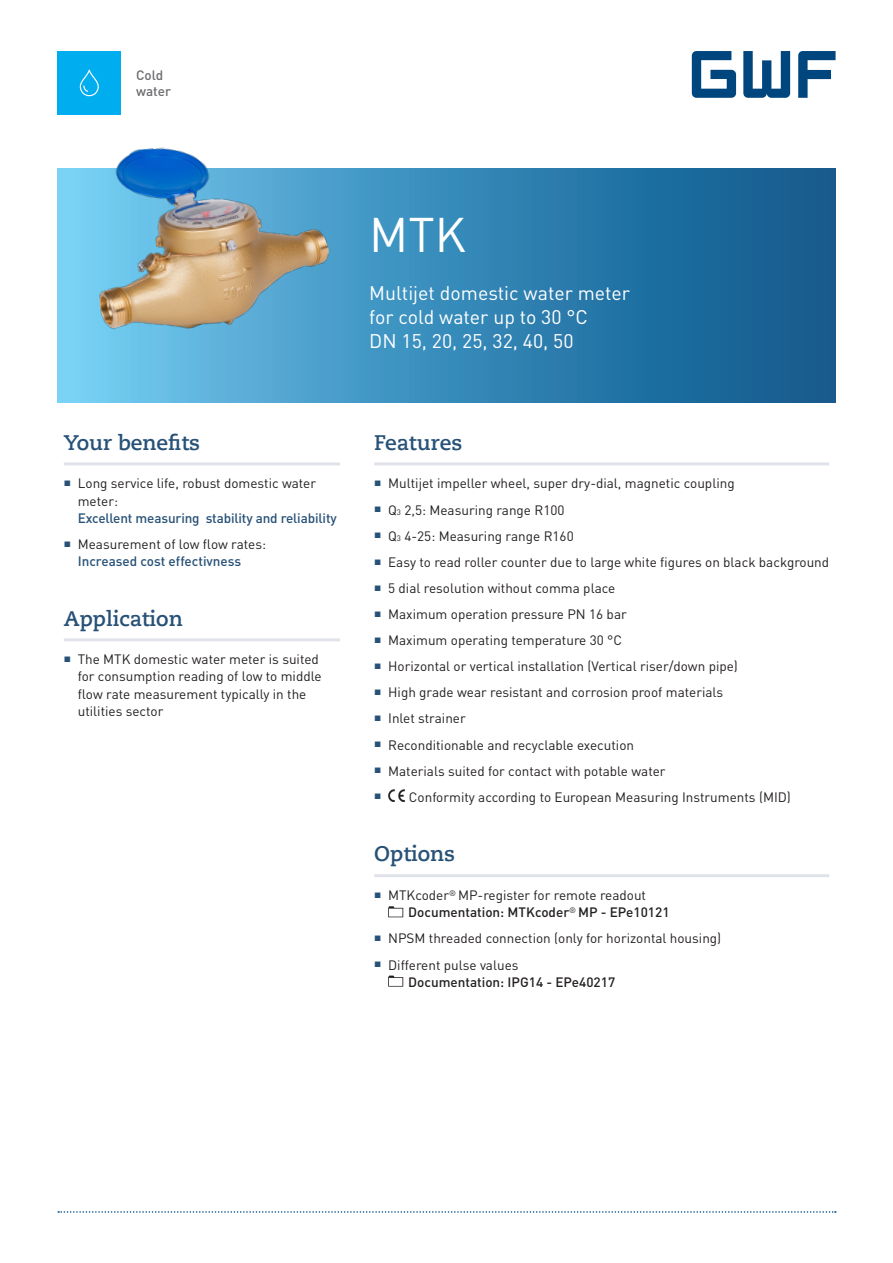
<style>
.page{position:relative;width:893px;height:1263px;background:#fff}
.page>*{position:absolute;margin:0;border:0;box-sizing:border-box;transform-origin:0 0}
.t1{font:48px "DIN Pro";color:#fff}
.Titel_Linie-unten{font:700 21px "Caecilia Com 75";color:#275177}
.t2{font:19.5px "DIN Pro";color:#fff}
.Grundtext{font:13.5px/17.1px "DIN Pro";color:#231f20}
.Grundtext-2{font:500 13.5px/17.1px "DIN Pro";color:#231f20}
.t3{font:500 13.5px/16.2px "DIN Pro";color:#6c6d70}
.s1{font-weight:500;color:#275177}
.s2{font-size:7.8px}
.s3{font-weight:500}
.s4{font-weight:400}
</style>
<div class="page">
<div style="left:57px;top:51px;width:64px;height:64px;background:#00aeef"></div>
<svg style="left:80px;top:70px;width:19px;height:26px"></svg>
<svg style="left:58px;top:1211px;width:778px;height:2px"></svg>
<svg style="left:692px;top:51px;width:144px;height:47px"></svg>
<svg style="left:57px;top:169px;width:779px;height:234px;background:#3385b3"></svg>
<img style="left:87px;top:147px;width:247px;height:189px">
<hr style="left:374px;top:462px;width:455px;height:3px;background:#e1e3eb">
<hr style="left:374px;top:874px;width:455px;height:3px;background:#e1e3eb">
<img style="left:388px;top:790px;width:17px;height:12px">
<svg style="left:388px;top:906px;width:15px;height:11px"></svg>
<svg style="left:388px;top:975px;width:15px;height:12px"></svg>
<hr style="left:64px;top:462px;width:276px;height:3px;background:#e1e3eb">
<hr style="left:64px;top:638px;width:276px;height:3px;background:#e1e3eb">
<p class="t3" style="left:136px;top:66px;width:36px">Cold water</p>
<p class="Titel_Linie-unten" style="left:64px;top:428px;width:138px">Your benefits</p>
<p class="Grundtext" style="left:78px;top:474px;width:261px;text-indent:-14px"><sup>■</sup> Long service life, robust domestic water meter:<br><span class="s1">Excellent measuring stability and reliability</span></p>
<p class="Grundtext" style="left:78px;top:535px;width:190px;text-indent:-14px"><sup>■</sup> Measurement of low flow rates:<br><span class="s1">Increased cost effectivness</span></p>
<p class="Titel_Linie-unten" style="left:64px;top:604px;width:120px">Application</p>
<p class="Grundtext" style="left:78px;top:650px;width:245px;text-indent:-14px"><sup>■</sup> The MTK domestic water meter is suited for consumption reading of low to middle flow rate measurement typically in the utilities sector</p>
<p class="t1" style="left:369px;top:202px;width:98px">MTK</p>
<p class="t2" style="left:369px;top:280px;width:262px">Multijet domestic water meter</p>
<p class="t2" style="left:369px;top:304px;width:220px">for cold water up to 30 °C</p>
<p class="t2" style="left:369px;top:328px;width:206px">DN 15, 20, 25, 32, 40, 50</p>
<p class="Titel_Linie-unten" style="left:374px;top:428px;width:90px">Features</p>
<p class="Grundtext" style="left:374px;top:474px;width:362px"><sup>■</sup> Multijet impeller wheel, super dry-dial, magnetic coupling</p>
<p class="Grundtext" style="left:374px;top:501px;width:192px"><sup>■</sup> Q<span class="s2">3</span> 2,5: Measuring range R100</p>
<p class="Grundtext" style="left:374px;top:527px;width:201px"><sup>■</sup> Q<span class="s2">3</span> 4-25: Measuring range R160</p>
<p class="Grundtext" style="left:374px;top:553px;width:456px"><sup>■</sup> Easy to read roller counter due to large white figures on black background</p>
<p class="Grundtext" style="left:374px;top:579px;width:243px"><sup>■</sup> 5 dial resolution without comma place</p>
<p class="Grundtext" style="left:374px;top:605px;width:254px"><sup>■</sup> Maximum operation pressure PN 16 bar</p>
<p class="Grundtext" style="left:374px;top:631px;width:249px"><sup>■</sup> Maximum operating temperature 30 °C</p>
<p class="Grundtext" style="left:374px;top:657px;width:365px"><sup>■</sup> Horizontal or vertical installation (Vertical riser/down pipe)</p>
<p class="Grundtext" style="left:374px;top:683px;width:351px"><sup>■</sup> High grade wear resistant and corrosion proof materials</p>
<p class="Grundtext" style="left:374px;top:709px;width:93px"><sup>■</sup> Inlet strainer</p>
<p class="Grundtext" style="left:374px;top:735px;width:261px"><sup>■</sup> Reconditionable and recyclable execution</p>
<p class="Grundtext" style="left:374px;top:762px;width:293px"><sup>■</sup> Materials suited for contact with potable water</p>
<p class="Grundtext" style="left:374px;top:788px;width:418px"><sup>■</sup> Conformity according to European Measuring Instruments (MID)</p>
<p class="Titel_Linie-unten" style="left:374px;top:840px;width:82px">Options</p>
<p class="Grundtext" style="left:408px;top:886px;width:263px;text-indent:-34px"><sup>■</sup> MTKcoder<sup>®</sup> MP-register for remote readout<br><span class="s3">Documentation: MTKcoder</span><sup>®</sup> <span class="s3">MP - EPe10121</span></p>
<p class="Grundtext" style="left:374px;top:929px;width:349px"><sup>■</sup> NPSM threaded connection (only for horizontal housing)</p>
<p class="Grundtext-2" style="left:408px;top:955px;width:208px;text-indent:-34px"><sup>■</sup> <span class="s4">Different pulse values<br></span>Documentation: IPG14 - EPe40217</p>
</div>
